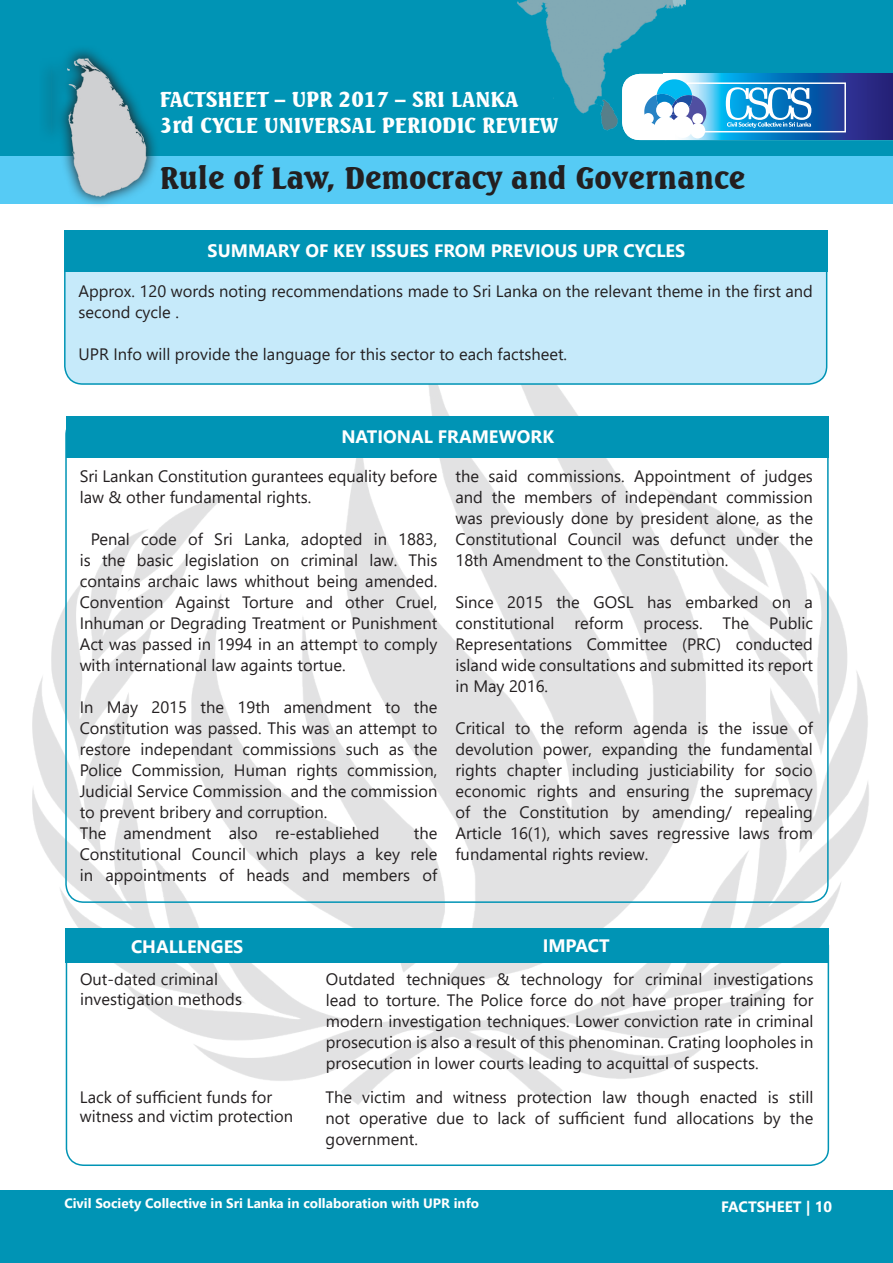
<style>
.page{position:relative;width:893px;height:1263px;background:#fff}
.page>*{position:absolute;margin:0;border:0;box-sizing:border-box;transform-origin:0 0}
.t1{font:800 30px "Seagull BT";color:#231f20}
.t2{font:800 21px/25.2px "Seagull BT";color:#fff}
.t3{font:700 18px "Segoe UI";color:#fff}
.t4{font:16.5px/21px "Segoe UI";color:#231f20;text-align:justify}
.t5{font:700 15px "Segoe UI";color:#fff}
.t6{font:700 13.5px "Segoe UI";color:#fff}
</style>
<div class="page">
<img style="left:32px;top:250px;width:837px;height:884px">
<div style="left:0;top:149px;width:893px;height:55px;background:#56cbf5"></div>
<div style="left:0;top:0;width:893px;height:156px;background:#0094b5"></div>
<div style="left:0;top:1191px;width:893px;height:72px;background:#0094b5"></div>
<svg style="left:46px;top:70px;width:6px;height:62px"></svg>
<img style="left:52px;top:49px;width:105px;height:156px">
<div style="left:65px;top:231px;width:762px;height:153px;background:#c6eafa;border-radius:18px"></div>
<div style="left:64px;top:231px;width:763px;height:154px;border:2px solid #0094b5;border-radius:18px"></div>
<div style="left:64px;top:231px;width:763px;height:41px;background:#0094b5"></div>
<div style="left:66px;top:416px;width:763px;height:41px;background:#0094b5"></div>
<div style="left:65px;top:928px;width:764px;height:34px;background:#0094b5"></div>
<img style="left:517px;top:0;width:169px;height:141px">
<svg style="left:622px;top:74px;width:271px;height:66px;background:#6198cc"></svg>
<p class="t2" style="left:160px;top:87px;width:400px">FACTSHEET – UPR 2017 – SRI LANKA<br>3rd CYCLE UNIVERSAL PERIODIC REVIEW</p>
<h1 class="t1" style="left:160px;top:158px;width:587px">Rule of Law, Democracy and Governance</h1>
<p class="t3" style="left:208px;top:236px;width:479px">SUMMARY OF KEY ISSUES FROM PREVIOUS UPR CYCLES</p>
<p class="t4" style="left:79px;top:280px;width:736px">Approx. 120 words noting recommendations made to Sri Lanka on the relevant theme in the first and second cycle .</p>
<p class="t4" style="left:79px;top:343px;width:490px">UPR Info will provide the language for this sector to each factsheet.</p>
<p class="t3" style="left:341px;top:422px;width:214px">NATIONAL FRAMEWORK</p>
<p class="t4" style="left:80px;top:465px;width:359px">Sri Lankan Constitution gurantees equality before law &amp; other fundamental rights.</p>
<p class="t4" style="left:80px;top:528px;width:359px;text-indent:11px">Penal code of Sri Lanka, adopted in 1883, is the basic legislation on criminal law. This contains archaic laws whithout being amended.<br>Convention Against Torture and other Cruel, Inhuman or Degrading Treatment or Punishment Act was passed in 1994 in an attempt to comply with international law againts tortue.</p>
<p class="t4" style="left:80px;top:696px;width:359px;text-align:left">In May 2015 the 19th amendment to the Constitution was passed. This was an attempt to restore independant commissions such as the Police Commission, Human rights commission, Judicial Service Commission and the commission to prevent bribery and corruption.<br>The amendment also re-establiehed</p>
<p class="t4" style="left:455px;top:465px;width:359px">the said commissions. Appointment of judges and the members of independant commission was previously done by president alone, as the Constitutional Council was defunct under the 18th Amendment to the Constitution.</p>
<p class="t4" style="left:455px;top:591px;width:359px">Since 2015 the GOSL has embarked on a constitutional reform process. The Public Representations Committee (PRC) conducted island wide consultations and submitted its report in May 2016.</p>
<p class="t4" style="left:455px;top:717px;width:359px">Critical to the reform agenda is the issue of devolution power, expanding the fundamental rights chapter including justiciability for socio economic rights and ensuring the supremacy of the Constitution by amending/ repealing Article 16(1), which saves regressive laws from fundamental rights review.</p>
<p class="t4" style="left:80px;top:823px;width:359px;text-indent:334px">the Constitutional Council which plays a key rele in appointments of heads and members of</p>
<p class="t3" style="left:131px;top:932px;width:114px">CHALLENGES</p>
<p class="t3" style="left:543px;top:931px;width:69px">IMPACT</p>
<p class="t4" style="left:80px;top:969px;width:163px;line-height:19.8px">Out-dated criminal investigation methods</p>
<p class="t4" style="left:326px;top:968px;width:489px">Outdated techniques &amp; technology for criminal investigations lead to torture. The Police force do not have proper training for modern investigation techniques. Lower conviction rate in criminal prosecution is also a result of this phenominan. Crating loopholes in prosecution in lower courts leading to acquittal of suspects.</p>
<p class="t4" style="left:326px;top:1086px;width:489px">The victim and witness protection law though enacted is still not operative due to lack of sufficient fund allocations by the government.</p>
<p class="t4" style="left:80px;top:1086px;width:215px;line-height:19.8px">Lack of sufficient funds for witness and victim protection</p>
<p class="t6" style="left:64px;top:1192px;width:416px">Civil Society Collective in Sri Lanka in collaboration with UPR info</p>
<p class="t5" style="left:721px;top:1194px;width:112px">FACTSHEET | 10</p>
</div>
